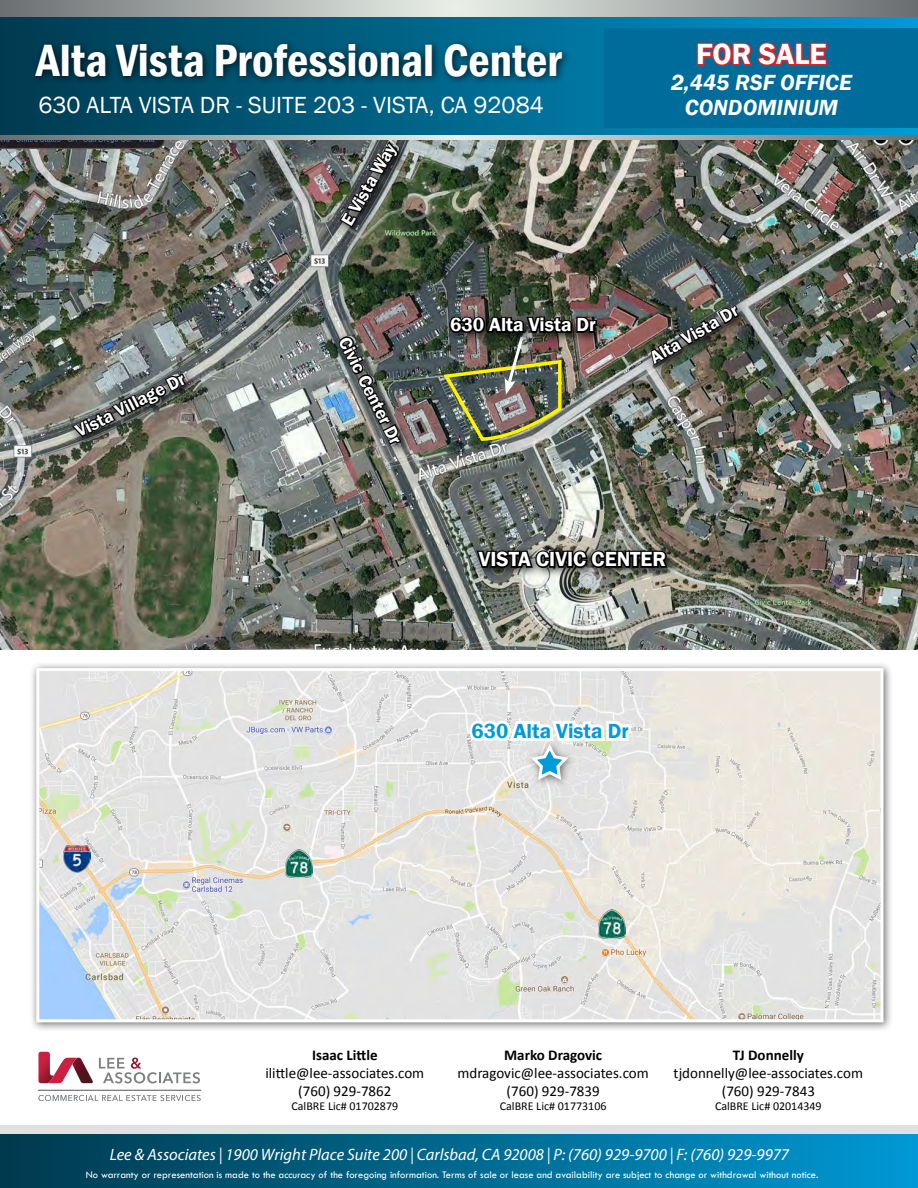
<style>
.page{position:relative;width:918px;height:1188px;background:#fff}
.page>*{position:absolute;margin:0;border:0;box-sizing:border-box;transform-origin:0 0}
.t1{font:600 condensed 46.5px "Franklin Gothic";color:#fff}
.t2{font:600 30px "Franklin Gothic";color:#fff}
.t3{font:24px "Franklin Gothic";color:#fff}
.t4{font:italic 600 22.5px/25.5px "Franklin Gothic";color:#fff;text-align:center}
.t5{font:600 21px "Franklin Gothic";color:#fff}
.t6{font:600 21px "Franklin Gothic";color:#009bda}
.t7{font:600 19.5px "Franklin Gothic";color:#fff}
.t8{font:600 18px "Franklin Gothic";color:#fff}
.t9{font:italic 16.5px "Myriad Pro";color:#fff}
.t10{font:15px/18px "Calibri";color:#000;text-align:center}
.t11{font:700 15px "Calibri";color:#000}
.t12{font:12px "Calibri";color:#000}
.t13{font:10.5px "Tw Cen";color:#fff}
</style>
<div class="page">
<div style="left:1px;top:17px;width:917px;height:121px;background:linear-gradient(to right,#003a4e,#0099d3)"></div>
<div style="left:0;top:1134px;width:918px;height:54px;background:linear-gradient(to right,#00394d,#0098d2)"></div>
<div style="left:0;top:1126px;width:918px;height:8px;background:#e0e1e2"></div>
<div style="left:29px;top:662px;width:864px;height:370px;background:#000;opacity:.55"></div>
<img style="left:40px;top:672px;width:840px;height:346px">
<div style="left:36px;top:668px;width:848px;height:354px;border:3px solid #fff"></div>
<div style="left:526px;top:739px;width:51px;height:49px;background:#000;opacity:.55"></div>
<svg style="left:465px;top:716px;width:170px;height:66px"></svg>
<img style="left:0;top:140px;width:918px;height:510px">
<svg style="left:0;top:0;width:918px;height:17px;background:#a9aeac"></svg>
<svg style="left:0;top:135px;width:918px;height:5px;background:#a7acaa"></svg>
<div style="left:29px;top:38px;width:543px;height:48px;background:#000;opacity:.75"></div>
<div style="left:605px;top:29px;width:313px;height:99px;background:#006c9b"></div>
<svg style="left:696px;top:42px;width:132px;height:24px"></svg>
<div style="left:646px;top:301px;width:103px;height:74px;background:#000;opacity:.75"></div>
<img style="left:649px;top:304px;width:92px;height:63px">
<div style="left:68px;top:369px;width:128px;height:78px;background:#000;opacity:.75"></div>
<svg style="left:70px;top:372px;width:117px;height:67px;background:#636560"></svg>
<div style="left:336px;top:138px;width:73px;height:100px;background:#000;opacity:.75"></div>
<img style="left:338px;top:139px;width:62px;height:90px">
<div style="left:334px;top:332px;width:77px;height:123px;background:#000;opacity:.75"></div>
<img style="left:337px;top:335px;width:65px;height:115px">
<div style="left:445px;top:312px;width:163px;height:32px;background:#000;opacity:.75"></div>
<img style="left:441px;top:314px;width:158px;height:130px">
<div style="left:473px;top:545px;width:205px;height:34px;background:#000;opacity:.75"></div>
<svg style="left:475px;top:546px;width:195px;height:27px;background:#353633"></svg>
<svg style="left:99px;top:1058px;width:101px;height:25px"></svg>
<svg style="left:38px;top:1052px;width:55px;height:31px"></svg>
<hr style="left:38px;top:1090px;width:163px;height:1px;background:#7e8083">
<svg style="left:38px;top:1095px;width:163px;height:6px"></svg>
<img style="left:598px;top:910px;width:28px;height:28px">
<img style="left:285px;top:850px;width:27px;height:28px">
<img style="left:64px;top:845px;width:27px;height:27px">
<h1 class="t1" style="left:36px;top:29px;width:527px">Alta Vista Professional Center</h1>
<h3 class="t3" style="left:38px;top:90px;width:507px">630 ALTA VISTA DR - SUITE 203 - VISTA, CA 92084</h3>
<h3 class="t8" style="left:72px;top:422px;width:122px;rotate:-27deg">Vista Village Dr</h3>
<h3 class="t8" style="left:336px;top:219px;width:93px;rotate:-60deg">E Vista Way</h3>
<h3 class="t8" style="left:353px;top:333px;width:119px;rotate:63deg">Civic Center Dr</h3>
<h3 class="t7" style="left:450px;top:313px;width:147px">630 Alta Vista Dr</h3>
<h2 class="t2" style="left:696px;top:36px;width:132px">FOR SALE</h2>
<h3 class="t4" style="left:671px;top:69px;width:183px">2,445 RSF OFFICE<br>CONDOMINIUM</h3>
<h3 class="t8" style="left:646px;top:349px;width:100px;rotate:-30deg">Alta Vista Dr</h3>
<h3 class="t5" style="left:479px;top:546px;width:189px">VISTA CIVIC CENTER</h3>
<h3 class="t6" style="left:472px;top:718px;width:159px">630 Alta Vista Dr</h3>
<h3 class="t11" style="left:312px;top:1045px;width:67px">Isaac Little</h3>
<h3 class="t10" style="left:265px;top:1064px;width:160px">ilittle@lee-associates.com (760) 929-7862</h3>
<p class="t12" style="left:292px;top:1099px;width:108px">CalBRE Lic# 01702879</p>
<h3 class="t11" style="left:504px;top:1045px;width:99px">Marko Dragovic</h3>
<h3 class="t10" style="left:458px;top:1064px;width:193px">mdragovic@lee-associates.com (760) 929-7839</h3>
<p class="t12" style="left:500px;top:1099px;width:108px">CalBRE Lic# 01773106</p>
<h3 class="t11" style="left:733px;top:1045px;width:72px">TJ Donnelly</h3>
<h3 class="t10" style="left:674px;top:1064px;width:191px">tjdonnelly@lee-associates.com (760) 929-7843</h3>
<p class="t12" style="left:715px;top:1099px;width:108px">CalBRE Lic# 02014349</p>
<h3 class="t9" style="left:110px;top:1144px;width:681px">Lee &amp; Associates | 1900 Wright Place Suite 200 | Carlsbad, CA 92008 | P: (760) 929-9700 | F: (760) 929-9977</h3>
<p class="t13" style="left:86px;top:1169px;width:734px">No warranty or representation is made to the accuracy of the foregoing information. Terms of sale or lease and availability are subject to change or withdrawal without notice.</p>
</div>
